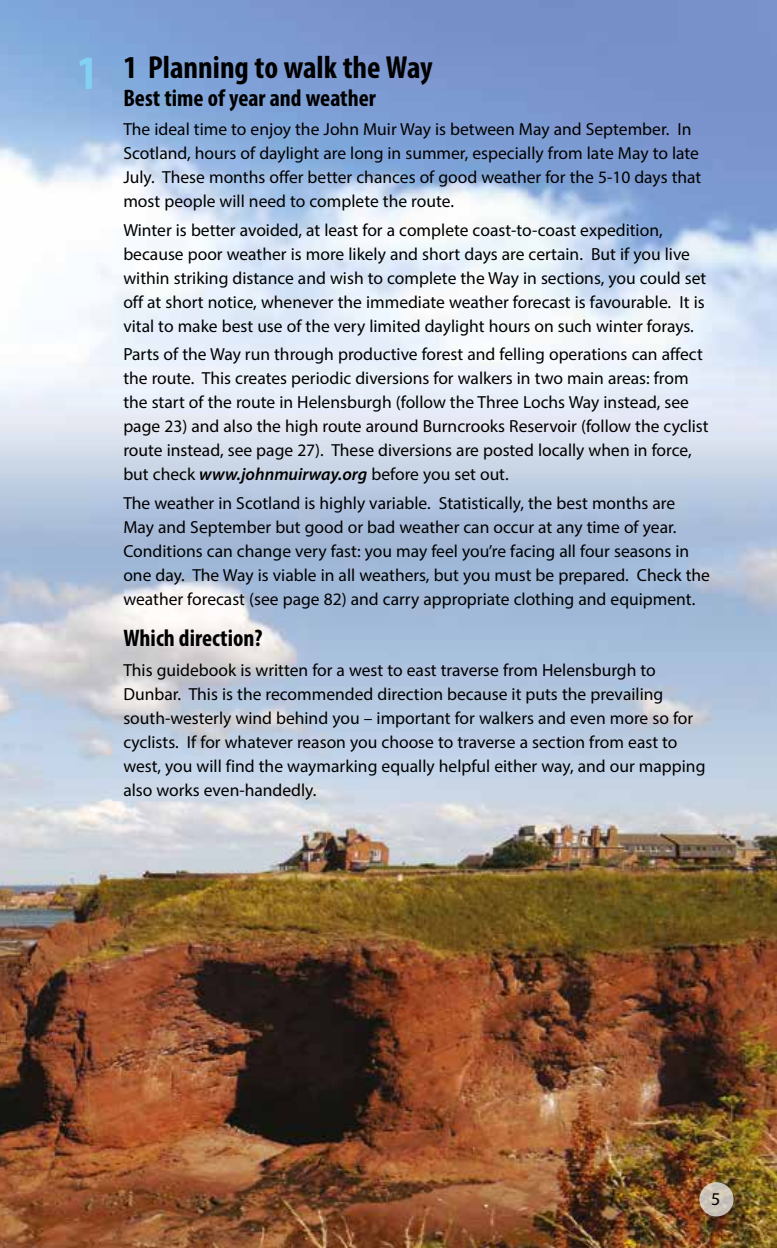
<style>
.page{position:relative;width:777px;height:1248px;background:#fff}
.page>*{position:absolute;margin:0;border:0;box-sizing:border-box;transform-origin:0 0}
.t1{font:700 condensed 48px "Myriad Pro";color:#83d0f5}
.t2{font:700 condensed 32px "Myriad Pro";color:#000}
.t3{font:700 condensed 24px "Myriad Pro";color:#000}
.t4{font:18px "Myriad Pro";color:#000}
.t5{font:17.6px/24px "Myriad Pro";color:#000}
.s1{font-weight:600;font-style:italic}
</style>
<div class="page">
<img style="left:0;top:363px;width:777px;height:884px">
<svg style="left:699px;top:1182px;width:34px;height:34px"></svg>
<h1 class="t1" style="left:77px;top:43px;width:22px">1</h1>
<h2 class="t2" style="left:123px;top:47px;width:311px">1 Planning to walk the Way</h2>
<h3 class="t3" style="left:123px;top:83px;width:254px">Best time of year and weather</h3>
<p class="t5" style="left:123px;top:117px;width:579px">The ideal time to enjoy the John Muir Way is between May and September. In Scotland, hours of daylight are long in summer, especially from late May to late July. These months offer better chances of good weather for the 5-10 days that most people will need to complete the route.</p>
<p class="t5" style="left:123px;top:217px;width:584px">Winter is better avoided, at least for a complete coast-to-coast expedition, because poor weather is more likely and short days are certain. But if you live within striking distance and wish to complete the Way in sections, you could set off at short notice, whenever the immediate weather forecast is favourable. It is vital to make best use of the very limited daylight hours on such winter forays.</p>
<p class="t5" style="left:123px;top:342px;width:587px">Parts of the Way run through productive forest and felling operations can affect the route. This creates periodic diversions for walkers in two main areas: from the start of the route in Helensburgh (follow the Three Lochs Way instead, see page 23) and also the high route around Burncrooks Reservoir (follow the cyclist route instead, see page 27). These diversions are posted locally when in force, but check <span class="s1">www.johnmuirway.org</span> before you set out.</p>
<p class="t5" style="left:123px;top:490px;width:588px">The weather in Scotland is highly variable. Statistically, the best months are May and September but good or bad weather can occur at any time of year.<br>Conditions can change very fast: you may feel you’re facing all four seasons in one day. The Way is viable in all weathers, but you must be prepared. Check the weather forecast (see page 82) and carry appropriate clothing and equipment.</p>
<h3 class="t3" style="left:123px;top:623px;width:141px">Which direction?</h3>
<p class="t5" style="left:123px;top:657px;width:583px">This guidebook is written for a west to east traverse from Helensburgh to Dunbar. This is the recommended direction because it puts the prevailing south-westerly wind behind you – important for walkers and even more so for cyclists. If for whatever reason you choose to traverse a section from east to west, you will find the waymarking equally helpful either way, and our mapping also works even-handedly.</p>
<p class="t4" style="left:711px;top:1187px;width:11px">5</p>
</div>
